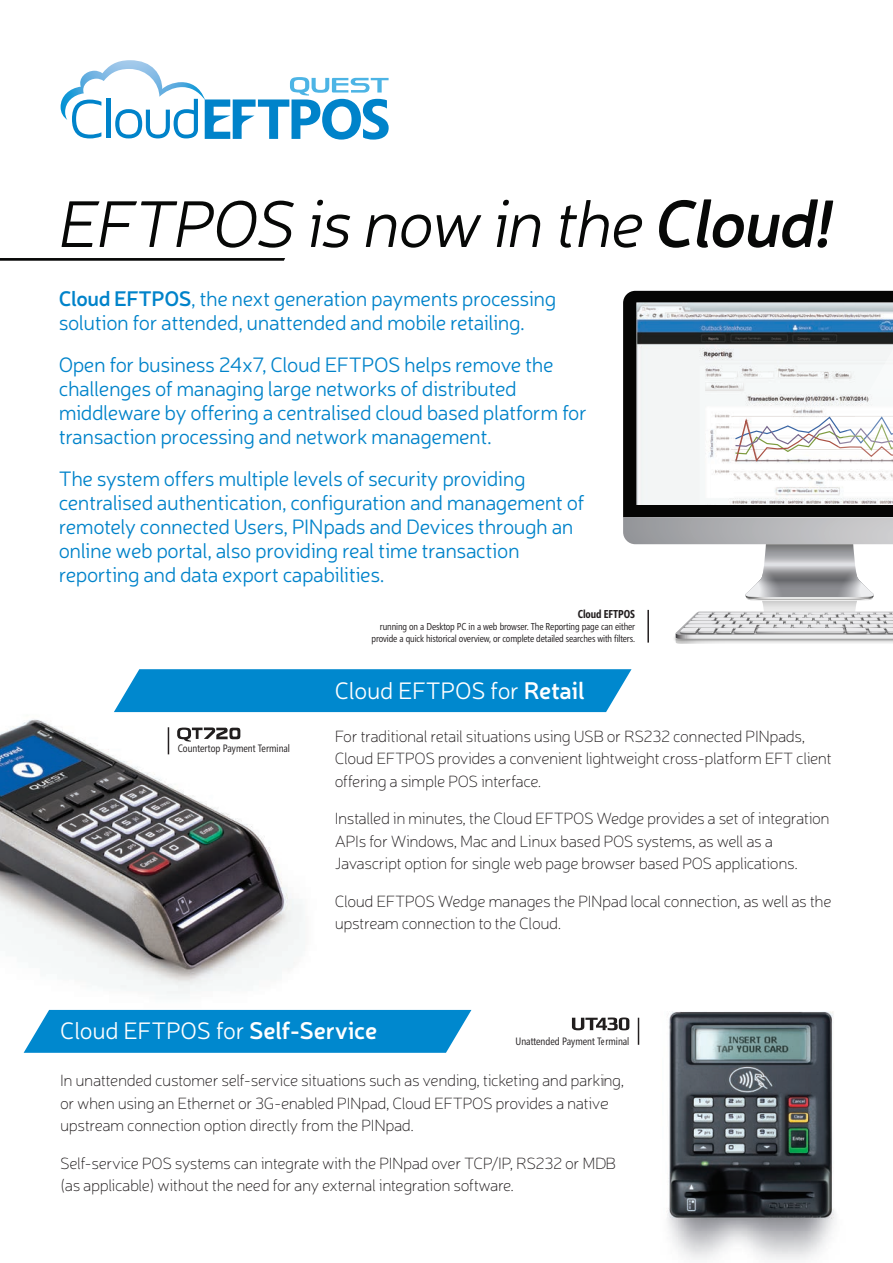
<style>
.page{position:relative;width:893px;height:1263px;background:#fff}
.page>*{position:absolute;margin:0;border:0;box-sizing:border-box;transform-origin:0 0}
.t1{font:italic 300 66.3px "Neris";color:#070807}
.t2{font:300 24px "Neris";letter-spacing:-.01em;color:#fff}
.t3{font:300 21px/24px "Neris";letter-spacing:-.02em;color:#0083ca}
.t4{font:100 16.5px/22.5px "Neris";letter-spacing:-.025em;color:#231f20}
.t5{font:700 11.4px "Segoe Condensed";letter-spacing:-.01em;color:#231f20}
.t6{font:10.65px "Segoe Condensed";color:#231f20}
.t7{font:10.05px/11.4px "Segoe Condensed";letter-spacing:-.01em;color:#231f20;text-align:right}
.s1{font-weight:600}
</style>
<div class="page">
<img style="left:0;top:712px;width:457px;height:298px">
<svg style="left:572px;top:1017px;width:32px;height:13px"></svg>
<svg style="left:168px;top:727px;width:1px;height:27px"></svg>
<svg style="left:177px;top:727px;width:63px;height:14px"></svg>
<svg style="left:24px;top:1010px;width:447px;height:43px;background:#0f8fd0"></svg>
<div style="left:114px;top:669px;width:507px;height:43px;background:#0088ce"></div>
<svg style="left:0;top:258px;width:285px;height:3px"></svg>
<svg style="left:623px;top:291px;width:270px;height:353px"></svg>
<img style="left:604px;top:1011px;width:231px;height:249px">
<svg style="left:61px;top:60px;width:328px;height:80px"></svg>
<h1 class="t1" style="left:56px;top:182px;width:791px">EFTPOS is now in the <span class="s1">Cloud!</span></h1>
<p class="t3" style="left:59px;top:286px;width:499px"><span class="s1">Cloud EFTPOS</span>, the next generation payments processing solution for attended, unattended and mobile retailing.</p>
<p class="t3" style="left:59px;top:352px;width:530px">Open for business 24x7, Cloud EFTPOS helps remove the challenges of managing large networks of distributed middleware by offering a centralised cloud based platform for transaction processing and network management.</p>
<p class="t3" style="left:59px;top:466px;width:527px">The system offers multiple levels of security providing centralised authentication, configuration and management of remotely connected Users, PINpads and Devices through an online web portal, also providing real time transaction reporting and data export capabilities.</p>
<p class="t5" style="left:578px;top:608px;width:59px">Cloud EFTPOS</p>
<p class="t7" style="left:372px;top:621px;width:265px">running on a Desktop PC in a web browser. The Reporting page can either provide a quick historical overview, or complete detailed searches with filters.</p>
<p class="t6" style="left:178px;top:742px;width:114px">Countertop Payment Terminal</p>
<h2 class="t2" style="left:335px;top:675px;width:252px">Cloud EFTPOS for <span class="s1">Retail</span></h2>
<p class="t4" style="left:335px;top:724px;width:499px">For traditional retail situations using USB or RS232 connected PINpads,<br>Cloud EFTPOS provides a convenient lightweight cross-platform EFT client offering a simple POS interface.</p>
<p class="t4" style="left:335px;top:807px;width:496px">Installed in minutes, the Cloud EFTPOS Wedge provides a set of integration<br>APIs for Windows, Mac and Linux based POS systems, as well as a<br>Javascript option for single web page browser based POS applications.</p>
<p class="t4" style="left:335px;top:889px;width:498px">Cloud EFTPOS Wedge manages the PINpad local connection, as well as the upstream connection to the Cloud.</p>
<h2 class="t2" style="left:60px;top:1015px;width:319px">Cloud EFTPOS for <span class="s1">Self-Service</span></h2>
<p class="t6" style="left:515px;top:1035px;width:115px">Unattended Payment Terminal</p>
<p class="t4" style="left:60px;top:1069px;width:566px">In unattended customer self-service situations such as vending, ticketing and parking, or when using an Ethernet or 3G-enabled PINpad, Cloud EFTPOS provides a native upstream connection option directly from the PINpad.</p>
<p class="t4" style="left:60px;top:1151px;width:557px">Self-service POS systems can integrate with the PINpad over TCP/IP, RS232 or MDB (as applicable) without the need for any external integration software.</p>
</div>
